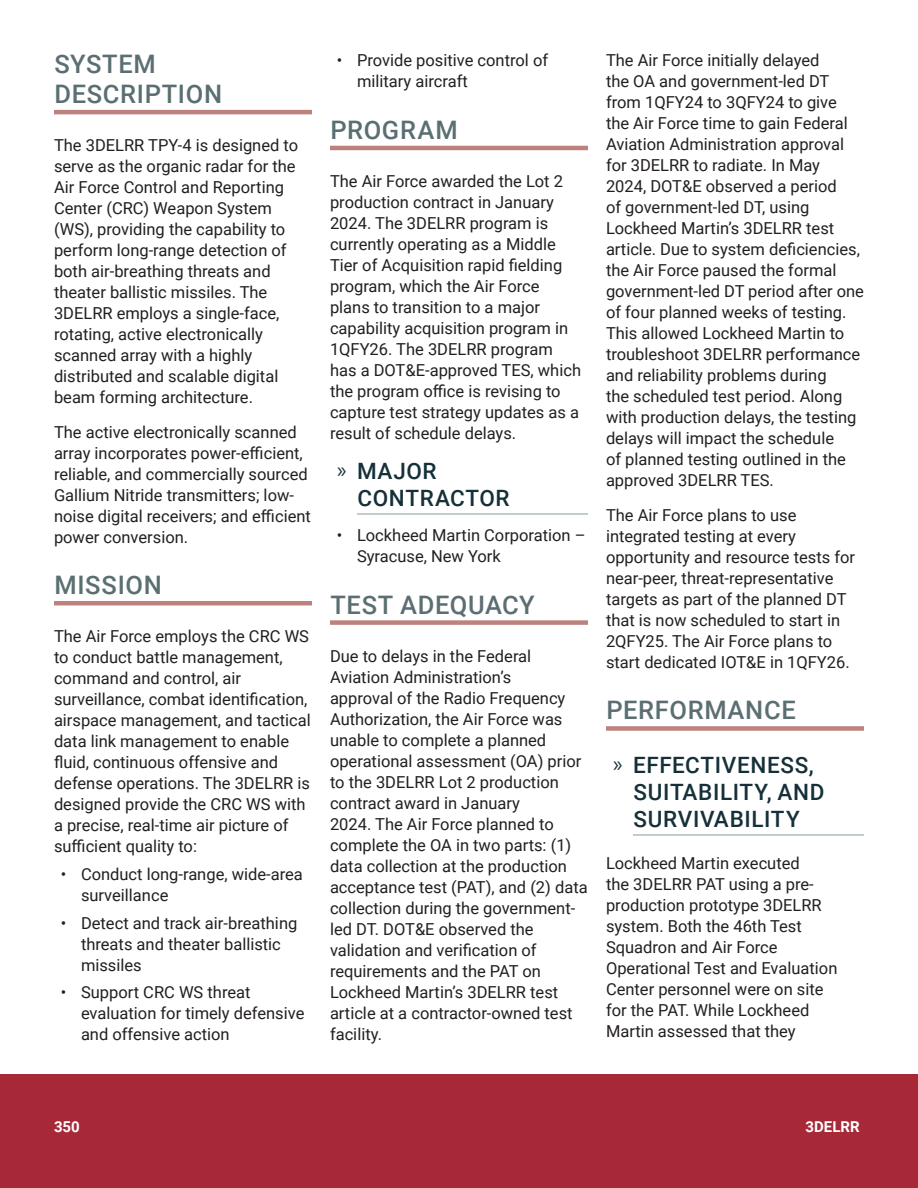
<style>
.page{position:relative;width:918px;height:1188px;background:#fff}
.page>*{position:absolute;margin:0;border:0;box-sizing:border-box;transform-origin:0 0}
.t1{font:500 25.5px/30px "Roboto";letter-spacing:.025em;color:#5b6f73}
.t2{font:500 22.5px/27px "Roboto";letter-spacing:.025em;color:#163039}
.Body_K{font:16.5px/21px "Roboto";color:#231f20}
.t3{font:700 15px "Roboto";color:#fff}
.s1{font-family:"Myriad Pro";font-weight:400}
</style>
<div class="page">
<hr style="left:54px;top:110px;width:258px;height:4px;background:#bd827e">
<hr style="left:54px;top:601px;width:258px;height:4px;background:#bd827e">
<hr style="left:330px;top:146px;width:258px;height:4px;background:#bd827e">
<hr style="left:357px;top:513px;width:231px;height:2px;background:#adbebe">
<div style="left:330px;top:620px;width:258px;height:5px;background:#bd827e"></div>
<div style="left:606px;top:726px;width:258px;height:5px;background:#bd827e"></div>
<hr style="left:633px;top:834px;width:231px;height:2px;background:#adbebe">
<div style="left:0;top:1075px;width:918px;height:113px;background:#a72938"></div>
<h1 class="t1" style="left:54px;top:48px;width:169px">SYSTEM<br>DESCRIPTION</h1>
<p class="Body_K" style="left:54px;top:134px;width:246px">The 3DELRR TPY-4 is designed to serve as the organic radar for the<br>Air Force Control and Reporting<br>Center (CRC) Weapon System (WS), providing the capability to perform long-range detection of both air-breathing threats and theater ballistic missiles. The<br>3DELRR employs a single-face, rotating, active electronically scanned array with a highly distributed and scalable digital beam forming architecture.</p>
<p class="Body_K" style="left:54px;top:421px;width:258px">The active electronically scanned array incorporates power-efficient, reliable, and commercially sourced Gallium Nitride transmitters; low&shy;noise digital receivers; and efficient power conversion.</p>
<h1 class="t1" style="left:54px;top:569px;width:109px">MISSION</h1>
<p class="Body_K" style="left:54px;top:625px;width:258px">The Air Force employs the CRC WS to conduct battle management, command and control, air surveillance, combat identification, airspace management, and tactical data link management to enable fluid, continuous offensive and defense operations. The 3DELRR is designed provide the CRC WS with a precise, real-time air picture of sufficient quality to:</p>
<p class="Body_K" style="left:81px;top:863px;width:223px;text-indent:-20px">• Conduct long-range, wide-area surveillance</p>
<p class="Body_K" style="left:81px;top:912px;width:218px;text-indent:-20px">• Detect and track air-breathing threats and theater ballistic missiles</p>
<p class="Body_K" style="left:81px;top:981px;width:225px;text-indent:-20px">• Support CRC WS threat evaluation for timely defensive and offensive action</p>
<p class="Body_K" style="left:357px;top:49px;width:193px;text-indent:-20px">• Provide positive control of military aircraft</p>
<h1 class="t1" style="left:330px;top:114px;width:129px">PROGRAM</h1>
<p class="Body_K" style="left:330px;top:170px;width:253px">The Air Force awarded the Lot 2 production contract in January<br>2024. The 3DELRR program is currently operating as a Middle<br>Tier of Acquisition rapid fielding program, which the Air Force plans to transition to a major capability acquisition program in<br>1QFY26. The 3DELRR program has a DOT&amp;E-approved TES, which the program office is revising to capture test strategy updates as a result of schedule delays.</p>
<p class="t2" style="left:357px;top:457px;width:154px;text-indent:-20px"><span class="s1">»</span> MAJOR<br>CONTRACTOR</p>
<p class="Body_K" style="left:357px;top:524px;width:230px;text-indent:-20px">• Lockheed Martin Corporation –<br>Syracuse, New York</p>
<h1 class="t1" style="left:330px;top:589px;width:206px">TEST ADEQUACY</h1>
<p class="Body_K" style="left:330px;top:645px;width:259px">Due to delays in the Federal<br>Aviation Administration’s<br>approval of the Radio Frequency<br>Authorization, the Air Force was unable to complete a planned operational assessment (OA) prior to the 3DELRR Lot 2 production contract award in January<br>2024. The Air Force planned to complete the OA in two parts: (1) data collection at the production acceptance test (PAT), and (2) data collection during the government&shy;led DT. DOT&amp;E observed the validation and verification of requirements and the PAT on<br>Lockheed Martin’s 3DELRR test article at a contractor-owned test facility.</p>
<p class="Body_K" style="left:606px;top:49px;width:260px">The Air Force initially delayed<br>the OA and government-led DT from 1QFY24 to 3QFY24 to give the Air Force time to gain Federal<br>Aviation Administration approval for 3DELRR to radiate. In May<br>2024, DOT&amp;E observed a period<br>of government-led DT, using<br>Lockheed Martin’s 3DELRR test article. Due to system deficiencies, the Air Force paused the formal government-led DT period after one of four planned weeks of testing.<br>This allowed Lockheed Martin to troubleshoot 3DELRR performance and reliability problems during<br>the scheduled test period. Along with production delays, the testing delays will impact the schedule<br>of planned testing outlined in the approved 3DELRR TES.</p>
<p class="Body_K" style="left:606px;top:504px;width:251px">The Air Force plans to use integrated testing at every opportunity and resource tests for near-peer, threat-representative targets as part of the planned DT that is now scheduled to start in<br>2QFY25. The Air Force plans to start dedicated IOT&amp;E in 1QFY26.</p>
<h1 class="t1" style="left:606px;top:694px;width:191px">PERFORMANCE</h1>
<p class="t2" style="left:633px;top:751px;width:193px;text-indent:-20px"><span class="s1">»</span> EFFECTIVENESS,<br>SUITABILITY, AND<br>SURVIVABILITY</p>
<p class="Body_K" style="left:606px;top:852px;width:233px">Lockheed Martin executed<br>the 3DELRR PAT using a pre&shy;production prototype 3DELRR system. Both the 46th Test<br>Squadron and Air Force<br>Operational Test and Evaluation<br>Center personnel were on site for the PAT. While Lockheed<br>Martin assessed that they</p>
<p class="t3" style="left:815px;top:1116px;width:46px">Article</p>
<p class="t3" style="left:54px;top:1116px;width:27px">350</p>
<p class="t3" style="left:806px;top:1116px;width:56px">3DELRR</p>
</div>
